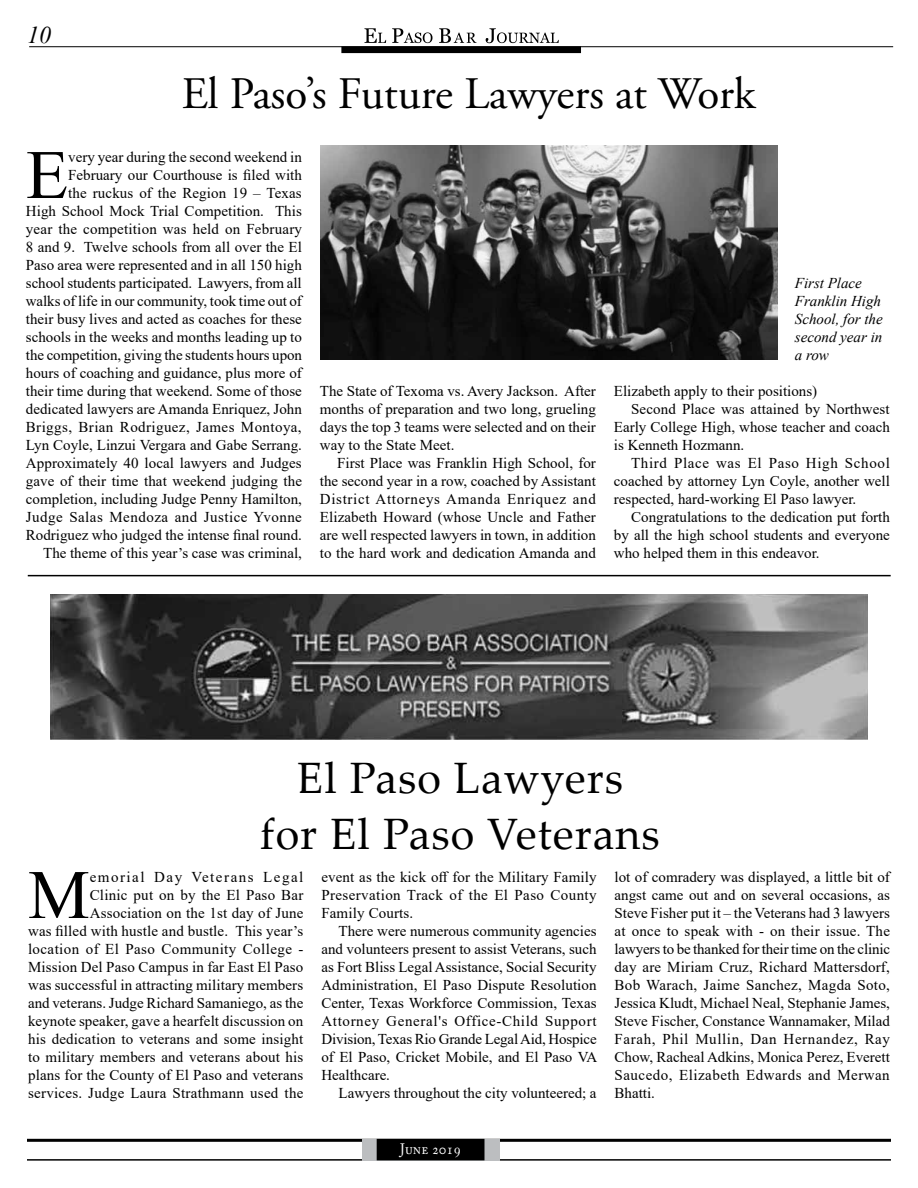
<style>
.page{position:relative;width:918px;height:1188px;background:#fff}
.page>*{position:absolute;margin:0;border:0;box-sizing:border-box;transform-origin:0 0}
.t1{font:69.3px "Times New Roman";color:#000}
.t2{font:45px "Adobe Garamond Pro";letter-spacing:-.02em;color:#000}
.t3{font:43.95px/55.9px "Palatino Linotype";letter-spacing:.025em;color:#000;text-align:center}
.t4{font:italic 24px "Times New Roman";color:#000}
.t5{font:15px/18px "Times New Roman";color:#000;text-align:justify}
.t6{font:italic 15px/18px "Times New Roman";color:#000}
.t7{font:15px "Times New Roman";letter-spacing:.045em;color:#000}
.t8{font:15px "Adobe Caslon Pro";letter-spacing:.01em;color:#fff;scale:.94 1}
</style>
<div class="page">
<hr style="left:29px;top:46px;width:864px;height:1px;background:#000">
<div style="left:342px;top:47px;width:238px;height:5px;background:#000"></div>
<div style="left:341px;top:46px;width:240px;height:7px;border:2px solid #000"></div>
<svg style="left:364px;top:28px;width:195px;height:15px"></svg>
<hr style="left:27px;top:1159px;width:864px;height:2px;background:#000">
<hr style="left:27px;top:1139px;width:864px;height:3px;background:#000">
<div style="left:362px;top:1139px;width:138px;height:21px;background:#bcbec0"></div>
<div style="left:377px;top:1140px;width:107px;height:20px;background:#000"></div>
<div style="left:377px;top:1139px;width:107px;height:21px;border:2px solid #000"></div>
<img style="left:321px;top:146px;width:457px;height:214px">
<hr style="left:28px;top:575px;width:863px;height:1px;background:#000">
<img style="left:51px;top:594px;width:817px;height:145px">
<h3 class="t4" style="left:27px;top:19px;width:25px">10</h3>
<h2 class="t2" style="left:182px;top:67px;width:576px">El Paso’s Future Lawyers at Work</h2>
<p class="t5" style="left:26px;top:148px;width:278px;text-align:right">very year during the second weekend in February our Courthouse is filed with<br>the ruckus of the Region 19 – Texas<br>High School Mock Trial Competition. This year the competition was held on February 8 and 9. Twelve schools from all over the El Paso area were represented and in all 150 high school students participated. Lawyers, from all walks of life in our community, took time out of their busy lives and acted as coaches for these schools in the weeks and months leading up to the competition, giving the students hours upon hours of coaching and guidance, plus more of their time during that weekend. Some of those dedicated lawyers are Amanda Enriquez, John Briggs, Brian Rodriguez, James Montoya, Lyn Coyle, Linzui Vergara and Gabe Serrang.<br>Approximately 40 local lawyers and Judges gave of their time that weekend judging the completion, including Judge Penny Hamilton, Judge Salas Mendoza and Justice Yvonne Rodriguez who judged the intense final round.<br>The theme of this year’s case was criminal,</p>
<h1 class="t1" style="left:26px;top:126px;width:44px">E</h1>
<p class="t5" style="left:320px;top:382px;width:278px">The State of Texoma vs. Avery Jackson. After months of preparation and two long, grueling days the top 3 teams were selected and on their way to the State Meet.</p>
<p class="t5" style="left:320px;top:454px;width:278px;text-indent:17px">First Place was Franklin High School, for the second year in a row, coached by Assistant District Attorneys Amanda Enriquez and Elizabeth Howard (whose Uncle and Father are well respected lawyers in town, in addition to the hard work and dedication Amanda and</p>
<p class="t6" style="left:795px;top:273px;width:89px">First Place<br>Franklin High<br>School, for the second year in a row</p>
<p class="t5" style="left:614px;top:382px;width:205px">Elizabeth apply to their positions)</p>
<p class="t5" style="left:631px;top:400px;width:260px">Second Place was attained by Northwest</p>
<p class="t5" style="left:614px;top:418px;width:278px">Early College High, whose teacher and coach</p>
<p class="t5" style="left:614px;top:436px;width:132px">is Kenneth Hozmann.</p>
<p class="t7" style="left:631px;top:452px;width:260px">Third Place was El Paso High School</p>
<p class="t5" style="left:614px;top:472px;width:278px">coached by attorney Lyn Coyle, another well</p>
<p class="t5" style="left:614px;top:490px;width:244px">respected, hard-working El Paso lawyer.</p>
<p class="t5" style="left:631px;top:508px;width:260px">Congratulations to the dedication put forth</p>
<p class="t5" style="left:614px;top:526px;width:277px">by all the high school students and everyone</p>
<p class="t5" style="left:614px;top:544px;width:207px">who helped them in this endeavor.</p>
<h3 class="t3" style="left:260px;top:748px;width:401px">El Paso Lawyers<br>for El Paso Veterans</h3>
<p class="t5" style="left:28px;top:868px;width:277px;text-align:right">emorial Day Veterans Legal<br>Clinic put on by the El Paso Bar Association on the 1st day of June<br>was filled with hustle and bustle. This year’s location of El Paso Community College - Mission Del Paso Campus in far East El Paso was successful in attracting military members and veterans. Judge Richard Samaniego, as the keynote speaker, gave a hearfelt discussion on his dedication to veterans and some insight to military members and veterans about his plans for the County of El Paso and veterans services. Judge Laura Strathmann used the</p>
<p class="t5" style="left:321px;top:868px;width:277px">event as the kick off for the Military Family Preservation Track of the El Paso County Family Courts.</p>
<h1 class="t1" style="left:28px;top:846px;width:63px">M</h1>
<p class="t5" style="left:321px;top:922px;width:278px;text-indent:17px">There were numerous community agencies and volunteers present to assist Veterans, such as Fort Bliss Legal Assistance, Social Security Administration, El Paso Dispute Resolution Center, Texas Workforce Commission, Texas Attorney General's Office-Child Support Division, Texas Rio Grande Legal Aid, Hospice of El Paso, Cricket Mobile, and El Paso VA Healthcare.</p>
<p class="t5" style="left:339px;top:1084px;width:260px">Lawyers throughout the city volunteered; a</p>
<p class="t8" style="left:400px;top:1140px;width:66px">June 2019</p>
<p class="t5" style="left:615px;top:868px;width:277px">lot of comradery was displayed, a little bit of angst came out and on several occasions, as Steve Fisher put it – the Veterans had 3 lawyers at once to speak with - on their issue. The lawyers to be thanked for their time on the clinic day are Miriam Cruz, Richard Mattersdorf, Bob Warach, Jaime Sanchez, Magda Soto, Jessica Kludt, Michael Neal, Stephanie James, Steve Fischer, Constance Wannamaker, Milad Farah, Phil Mullin, Dan Hernandez, Ray Chow, Racheal Adkins, Monica Perez, Everett Saucedo, Elizabeth Edwards and Merwan Bhatti.</p>
</div>
